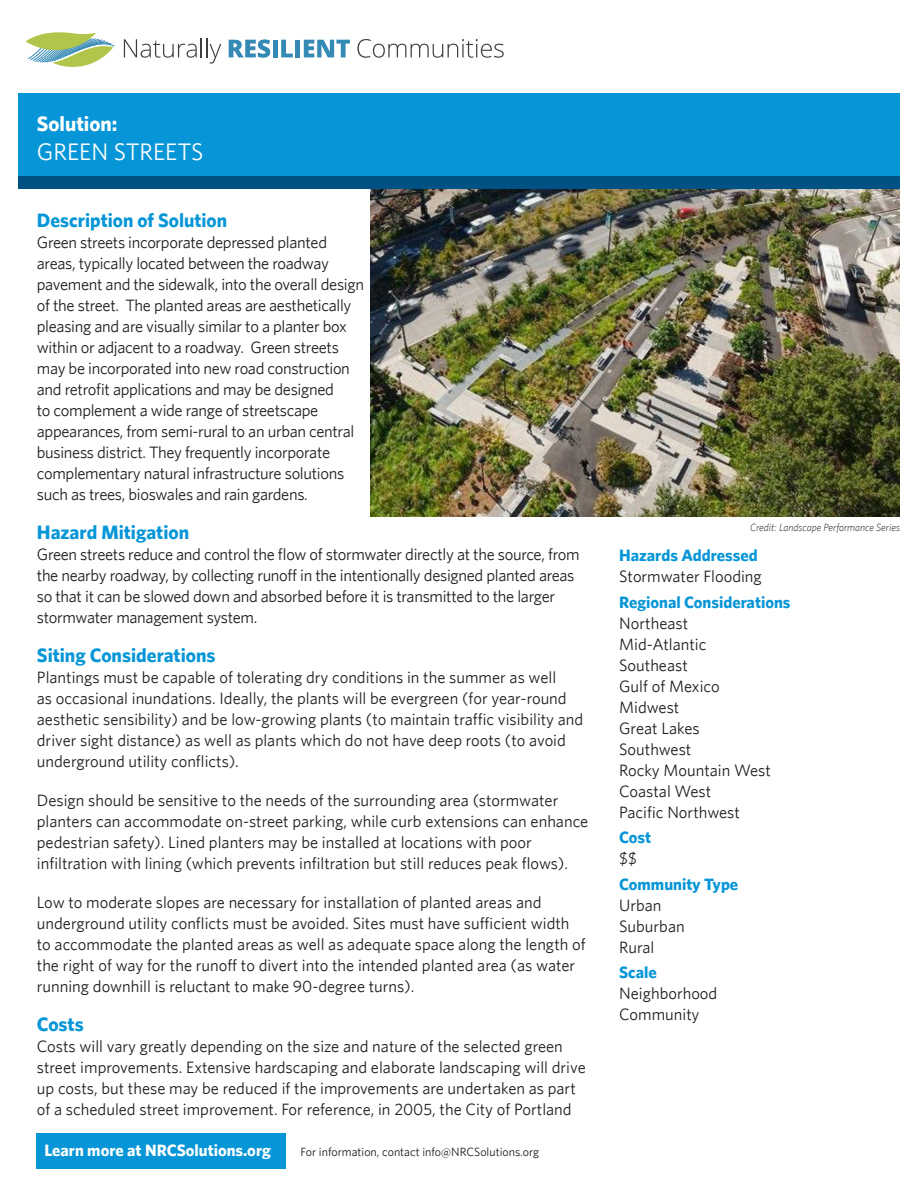
<style>
.page{position:relative;width:918px;height:1188px;background:#fff}
.page>*{position:absolute;margin:0;border:0;box-sizing:border-box;transform-origin:0 0}
.t1{font:24px "Whitney";color:#fff}
.t2{font:700 21px "Whitney";color:#fff}
.t3{font:700 19.5px "Whitney";color:#0696d7}
.Body_Text{font:16.5px/21px "Whitney";color:#231f20}
.Body_Text-2{font:16.5px/21px "Whitney";letter-spacing:-.02em;color:#231f20}
.Sidebar_header{font:700 16.5px "Whitney";color:#0696d7}
.t4{font:700 16.5px "Whitney";color:#fff}
.t5{font:12px "Whitney";color:#231f20}
.t6{font:italic 300 10.5px "Whitney";color:#231f20}
</style>
<div class="page">
<div style="left:18px;top:106px;width:882px;height:83px;background:#005285"></div>
<div style="left:18px;top:94px;width:882px;height:82px;background:#0696d7"></div>
<svg style="left:26px;top:32px;width:89px;height:35px"></svg>
<svg style="left:124px;top:38px;width:97px;height:26px"></svg>
<svg style="left:229px;top:39px;width:41px;height:19px"></svg>
<div style="left:273px;top:40px;width:5px;height:17px;background:#3589b5"></div>
<svg style="left:281px;top:40px;width:12px;height:17px"></svg>
<div style="left:295px;top:40px;width:5px;height:17px;background:#3589b5"></div>
<svg style="left:304px;top:40px;width:46px;height:17px"></svg>
<svg style="left:357px;top:39px;width:147px;height:19px"></svg>
<div style="left:37px;top:1134px;width:249px;height:35px;background:#0696d7"></div>
<img style="left:371px;top:189px;width:529px;height:328px">
<p class="t2" style="left:37px;top:111px;width:82px">Solution:</p>
<p class="t1" style="left:37px;top:138px;width:168px">GREEN STREETS</p>
<p class="t3" style="left:37px;top:209px;width:192px">Description of Solution</p>
<p class="Body_Text-2" style="left:37px;top:232px;width:329px">Green streets incorporate depressed planted areas, typically located between the roadway pavement and the sidewalk, into the overall design of the street. The planted areas are aesthetically pleasing and are visually similar to a planter box within or adjacent to a roadway. Green streets may be incorporated into new road construction and retrofit applications and may be designed<br>to complement a wide range of streetscape appearances, from semi-rural to an urban central business district. They frequently incorporate complementary natural infrastructure solutions such as trees, bioswales and rain gardens.</p>
<p class="t3" style="left:37px;top:521px;width:154px">Hazard Mitigation</p>
<p class="Body_Text-2" style="left:37px;top:544px;width:544px">Green streets reduce and control the flow of stormwater directly at the source, from the nearby roadway, by collecting runoff in the intentionally designed planted areas so that it can be slowed down and absorbed before it is transmitted to the larger stormwater management system.</p>
<p class="t3" style="left:37px;top:644px;width:180px">Siting Considerations</p>
<p class="Body_Text" style="left:37px;top:667px;width:548px">Plantings must be capable of tolerating dry conditions in the summer as well<br>as occasional inundations. Ideally, the plants will be evergreen (for year-round aesthetic sensibility) and be low-growing plants (to maintain traffic visibility and driver sight distance) as well as plants which do not have deep roots (to avoid underground utility conflicts).</p>
<p class="Body_Text" style="left:37px;top:790px;width:553px">Design should be sensitive to the needs of the surrounding area (stormwater planters can accommodate on-street parking, while curb extensions can enhance pedestrian safety). Lined planters may be installed at locations with poor infiltration with lining (which prevents infiltration but still reduces peak flows).</p>
<p class="Body_Text" style="left:37px;top:892px;width:550px">Low to moderate slopes are necessary for installation of planted areas and underground utility conflicts must be avoided. Sites must have sufficient width to accommodate the planted areas as well as adequate space along the length of the right of way for the runoff to divert into the intended planted area (as water running downhill is reluctant to make 90-degree turns).</p>
<p class="t3" style="left:37px;top:1013px;width:48px">Costs</p>
<p class="Body_Text" style="left:37px;top:1036px;width:550px">Costs will vary greatly depending on the size and nature of the selected green street improvements. Extensive hardscaping and elaborate landscaping will drive up costs, but these may be reduced if the improvements are undertaken as part of a scheduled street improvement. For reference, in 2005, the City of Portland</p>
<p class="t4" style="left:44px;top:1141px;width:228px">Learn more at NRCSolutions.org</p>
<p class="t5" style="left:301px;top:1145px;width:240px">For information, contact info@NRCSolutions.org</p>
<p class="t6" style="left:750px;top:521px;width:151px">Credit: Landscape Performance Series</p>
<p class="Sidebar_header" style="left:619px;top:546px;width:140px">Hazards Addressed</p>
<p class="Body_Text" style="left:619px;top:566px;width:144px">Stormwater Flooding</p>
<p class="Sidebar_header" style="left:619px;top:592px;width:173px">Regional Considerations</p>
<p class="Body_Text" style="left:619px;top:612px;width:71px">Northeast</p>
<p class="Body_Text" style="left:619px;top:633px;width:89px">Mid-Atlantic</p>
<p class="Body_Text" style="left:619px;top:654px;width:70px">Southeast</p>
<p class="Body_Text" style="left:619px;top:675px;width:102px">Gulf of Mexico</p>
<p class="Body_Text" style="left:619px;top:696px;width:62px">Midwest</p>
<p class="Body_Text" style="left:619px;top:717px;width:82px">Great Lakes</p>
<p class="Body_Text" style="left:619px;top:738px;width:74px">Southwest</p>
<p class="Body_Text" style="left:619px;top:759px;width:153px">Rocky Mountain West</p>
<p class="Body_Text" style="left:619px;top:780px;width:94px">Coastal West</p>
<p class="Body_Text" style="left:619px;top:801px;width:122px">Pacific Northwest</p>
<p class="Sidebar_header" style="left:619px;top:828px;width:33px">Cost</p>
<p class="Body_Text" style="left:619px;top:848px;width:19px">$$</p>
<p class="Sidebar_header" style="left:619px;top:874px;width:121px">Community Type</p>
<p class="Body_Text" style="left:619px;top:894px;width:44px">Urban</p>
<p class="Body_Text" style="left:619px;top:915px;width:67px">Suburban</p>
<p class="Body_Text" style="left:619px;top:936px;width:37px">Rural</p>
<p class="Sidebar_header" style="left:619px;top:963px;width:39px">Scale</p>
<p class="Body_Text" style="left:619px;top:983px;width:100px">Neighborhood</p>
<p class="Body_Text" style="left:619px;top:1004px;width:82px">Community</p>
</div>
